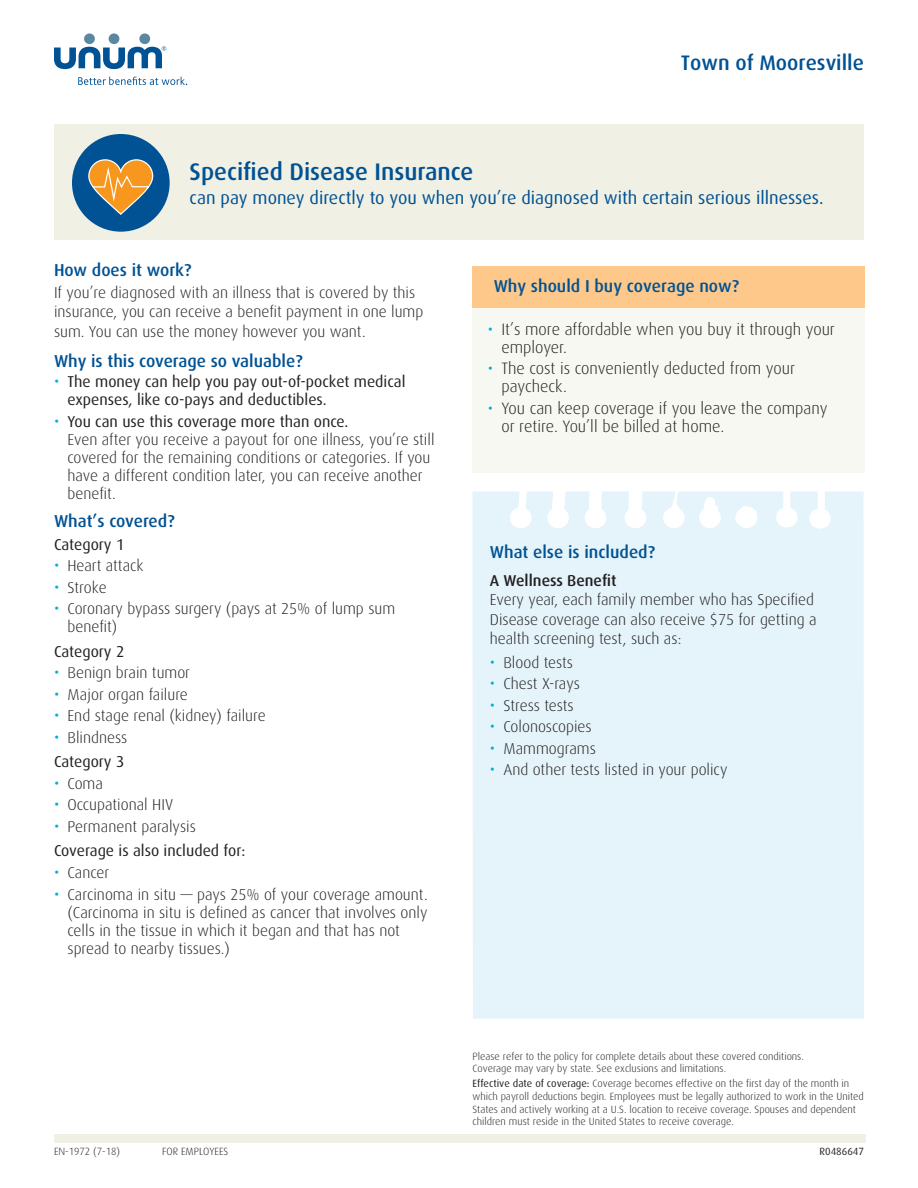
<style>
.page{position:relative;width:918px;height:1188px;background:#fff}
.page>*{position:absolute;margin:0;border:0;box-sizing:border-box;transform-origin:0 0}
.t1{font:500 24px "Dax Pro";color:#005294}
.t2{font:500 21px "Dax Pro";color:#005294}
.t3{font:18px "Dax Pro";color:#005294}
.t4{font:500 17.25px "Dax Pro";color:#005294}
.t5{font:300 16.5px/18px "Dax Pro";color:#231f20}
.t6{font:300 15.75px/18px "Dax Pro";color:#231f20}
.t7{font:15.75px/18px "Dax Pro";color:#231f20}
.t8{font:500 15.75px "Dax Pro";color:#231f20}
.t9{font:300 10.5px/12.8px "Dax Pro";color:#231f20}
.t10{font:10.5px "Dax Pro";color:#231f20}
.s1{font-size:16.5px;color:#00aedc}
.s2{font-weight:400;font-size:16.5px;color:#00aedc}
.s3{font-weight:400}
.s4{font-weight:300}
.s5{font-weight:400;color:#00aedc}
</style>
<div class="page">
<div style="left:54px;top:124px;width:810px;height:116px;background:#f1f0e4"></div>
<div style="left:72px;top:134px;width:98px;height:98px;background:#005294;border-radius:50%"></div>
<svg style="left:88px;top:159px;width:66px;height:56px"></svg>
<div style="left:84px;top:33px;width:11px;height:11px;background:#5c87a1;border-radius:50%"></div>
<div style="left:109px;top:33px;width:10px;height:11px;background:#5c87a1;border-radius:50%"></div>
<div style="left:139px;top:33px;width:11px;height:11px;background:#5c87a1;border-radius:50%"></div>
<svg style="left:54px;top:46px;width:112px;height:23px"></svg>
<svg style="left:78px;top:77px;width:109px;height:8px"></svg>
<div style="left:54px;top:1135px;width:812px;height:8px;background:#f1f0e4"></div>
<div style="left:472px;top:267px;width:393px;height:206px;background:#f7f8f1"></div>
<div style="left:472px;top:267px;width:393px;height:41px;background:#fdc889"></div>
<div style="left:472px;top:492px;width:392px;height:527px;background:#e4f4fa"></div>
<h2 class="t2" style="left:681px;top:49px;width:185px">Town of Mooresville</h2>
<h1 class="t1" style="left:190px;top:157px;width:285px">Specified Disease Insurance</h1>
<p class="t3" style="left:190px;top:187px;width:636px">can pay money directly to you when you’re diagnosed with certain serious illnesses.</p>
<p class="t4" style="left:54px;top:259px;width:139px">How does it work?</p>
<p class="t6" style="left:54px;top:282px;width:371px;line-height:19.5px">If you’re diagnosed with an illness that is covered by this insurance, you can receive a benefit payment in one lump sum. You can use the money however you want.</p>
<p class="t4" style="left:54px;top:350px;width:250px">Why is this coverage so valuable?</p>
<p class="t7" style="left:68px;top:372px;width:340px;text-indent:-14px"><span class="s1">•</span> The money can help you pay out-of-pocket medical expenses, like co-pays and deductibles.</p>
<p class="t6" style="left:68px;top:412px;width:369px;text-indent:-14px"><span class="s2">•</span> <span class="s3">You can use this coverage more than once.<br></span>Even after you receive a payout for one illness, you’re still covered for the remaining conditions or categories. If you have a different condition later, you can receive another benefit.</p>
<p class="t4" style="left:54px;top:510px;width:122px">What’s covered?</p>
<p class="t7" style="left:54px;top:535px;width:72px">Category 1</p>
<p class="t6" style="left:54px;top:557px;width:91px"><span class="s2">•</span> Heart attack</p>
<p class="t6" style="left:54px;top:578px;width:54px"><span class="s2">•</span> Stroke</p>
<p class="t6" style="left:68px;top:600px;width:329px;text-indent:-14px"><span class="s2">•</span> Coronary bypass surgery (pays at 25% of lump sum benefit)</p>
<p class="t7" style="left:54px;top:642px;width:72px">Category 2</p>
<p class="t6" style="left:54px;top:664px;width:138px"><span class="s2">•</span> Benign brain tumor</p>
<p class="t6" style="left:54px;top:685px;width:135px"><span class="s2">•</span> Major organ failure</p>
<p class="t6" style="left:54px;top:707px;width:213px"><span class="s2">•</span> End stage renal (kidney) failure</p>
<p class="t6" style="left:54px;top:725px;width:75px;line-height:24.5px"><span class="s2">•</span> Blindness<br><span class="s3">Category 3</span></p>
<p class="t6" style="left:54px;top:774px;width:51px"><span class="s2">•</span> Coma</p>
<p class="t6" style="left:54px;top:796px;width:121px"><span class="s2">•</span> Occupational HIV</p>
<p class="t7" style="left:54px;top:814px;width:193px;line-height:24.5px"><span class="s1">•</span> <span class="s4">Permanent paralysis<br></span>Coverage is also included for:</p>
<p class="t6" style="left:54px;top:863px;width:57px"><span class="s2">•</span> Cancer</p>
<p class="t6" style="left:68px;top:885px;width:362px;text-indent:-14px"><span class="s2">•</span> Carcinoma in situ — pays 25% of your coverage amount. (Carcinoma in situ is defined as cancer that involves only cells in the tissue in which it began and that has not spread to nearby tissues.)</p>
<p class="t4" style="left:494px;top:275px;width:247px">Why should I buy coverage now?</p>
<p class="t5" style="left:501px;top:319px;width:335px;text-indent:-13px"><span class="s5">•</span> It’s more affordable when you buy it through your employer.</p>
<p class="t5" style="left:501px;top:359px;width:295px;text-indent:-13px"><span class="s5">•</span> The cost is conveniently deducted from your paycheck.</p>
<p class="t5" style="left:501px;top:398px;width:328px;text-indent:-13px"><span class="s5">•</span> You can keep coverage if you leave the company or retire. You’ll be billed at home.</p>
<p class="t4" style="left:490px;top:541px;width:167px">What else is included?</p>
<p class="t8" style="left:490px;top:570px;width:128px">A Wellness Benefit</p>
<p class="t6" style="left:490px;top:590px;width:328px;line-height:19.5px">Every year, each family member who has Specified<br>Disease coverage can also receive $75 for getting a health screening test, such as:</p>
<p class="t6" style="left:490px;top:653px;width:85px"><span class="s2">•</span> Blood tests</p>
<p class="t6" style="left:490px;top:674px;width:92px"><span class="s2">•</span> Chest X-rays</p>
<p class="t6" style="left:490px;top:696px;width:85px"><span class="s2">•</span> Stress tests</p>
<p class="t6" style="left:490px;top:717px;width:103px"><span class="s2">•</span> Colonoscopies</p>
<p class="t6" style="left:490px;top:739px;width:108px"><span class="s2">•</span> Mammograms</p>
<p class="t6" style="left:490px;top:761px;width:239px"><span class="s2">•</span> And other tests listed in your policy</p>
<p class="t9" style="left:472px;top:1049px;width:333px">Please refer to the policy for complete details about these covered conditions.<br>Coverage may vary by state. See exclusions and limitations.</p>
<p class="t9" style="left:472px;top:1077px;width:393px"><span class="s3">Effective date of coverage:</span> Coverage becomes effective on the first day of the month in which payroll deductions begin. Employees must be legally authorized to work in the United States and actively working at a U.S. location to receive coverage. Spouses and dependent children must reside in the United States to receive coverage.</p>
<p class="t9" style="left:54px;top:1145px;width:68px">EN-1972 (7-18)</p>
<p class="t9" style="left:162px;top:1145px;width:68px">FOR EMPLOYEES</p>
<p class="t10" style="left:820px;top:1145px;width:46px">R0486647</p>
</div>
